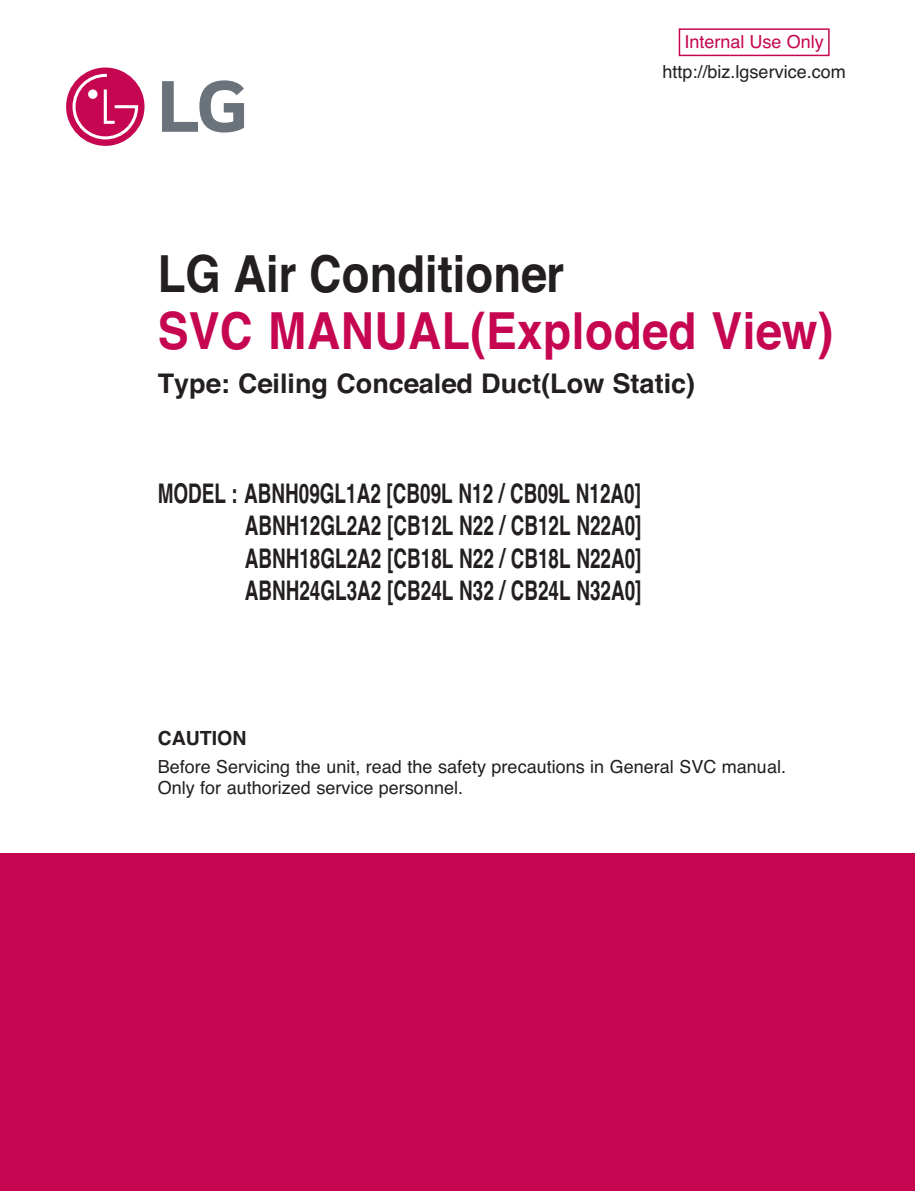
<style>
.page{position:relative;width:915px;height:1191px;background:#fff}
.page>*{position:absolute;margin:0;border:0;box-sizing:border-box;transform-origin:0 0}
.t1{font:700 51px "Helvetica";letter-spacing:.01em;color:#c60651;scale:.9 1}
.t2{font:700 51px "Helvetica";color:#231f20;scale:.89 1}
.t3{font:700 27px/32.4px "Helvetica";color:#231f20;text-align:justify;scale:.7 1}
.t4{font:700 27px "Helvetica";color:#231f20}
.t5{font:700 19.5px "Helvetica";color:#231f20}
.t6{font:18px/21.6px "Helvetica";color:#231f20}
.t7{font:18px "Helvetica";color:#c60651}
</style>
<div class="page">
<div style="left:0;top:853px;width:914px;height:338px;background:#c60651"></div>
<div style="left:678px;top:28px;width:151px;height:28px;border:2px solid #c60651"></div>
<div style="left:66px;top:67px;width:78px;height:79px;background:#c60651;border-radius:50%"></div>
<svg style="left:72px;top:74px;width:66px;height:65px"></svg>
<svg style="left:162px;top:80px;width:82px;height:53px"></svg>
<p class="t7" style="left:684px;top:35px;width:141px">Internal Use Only</p>
<p class="t6" style="left:662px;top:63px;width:185px">http://biz.lgservice.com</p>
<h1 class="t2" style="left:158px;top:255px;width:458px">LG Air Conditioner</h1>
<h1 class="t1" style="left:158px;top:313px;width:752px">SVC MANUAL(Exploded View)</h1>
<p class="t4" style="left:158px;top:373px;width:539px">Type: Ceiling Concealed Duct(Low Static)</p>
<p class="t3" style="left:245px;top:480px;width:568px;text-indent:-87px">MODEL : ABNH09GL1A2 [CB09L N12 / CB09L N12A0] ABNH12GL2A2 [CB12L N22 / CB12L N22A0] ABNH18GL2A2 [CB18L N22 / CB18L N22A0] ABNH24GL3A2 [CB24L N32 / CB24L N32A0]</p>
<p class="t5" style="left:158px;top:731px;width:90px">CAUTION</p>
<p class="t6" style="left:158px;top:757px;width:629px">Before Servicing the unit, read the safety precautions in General SVC manual.<br>Only for authorized service personnel.</p>
</div>
